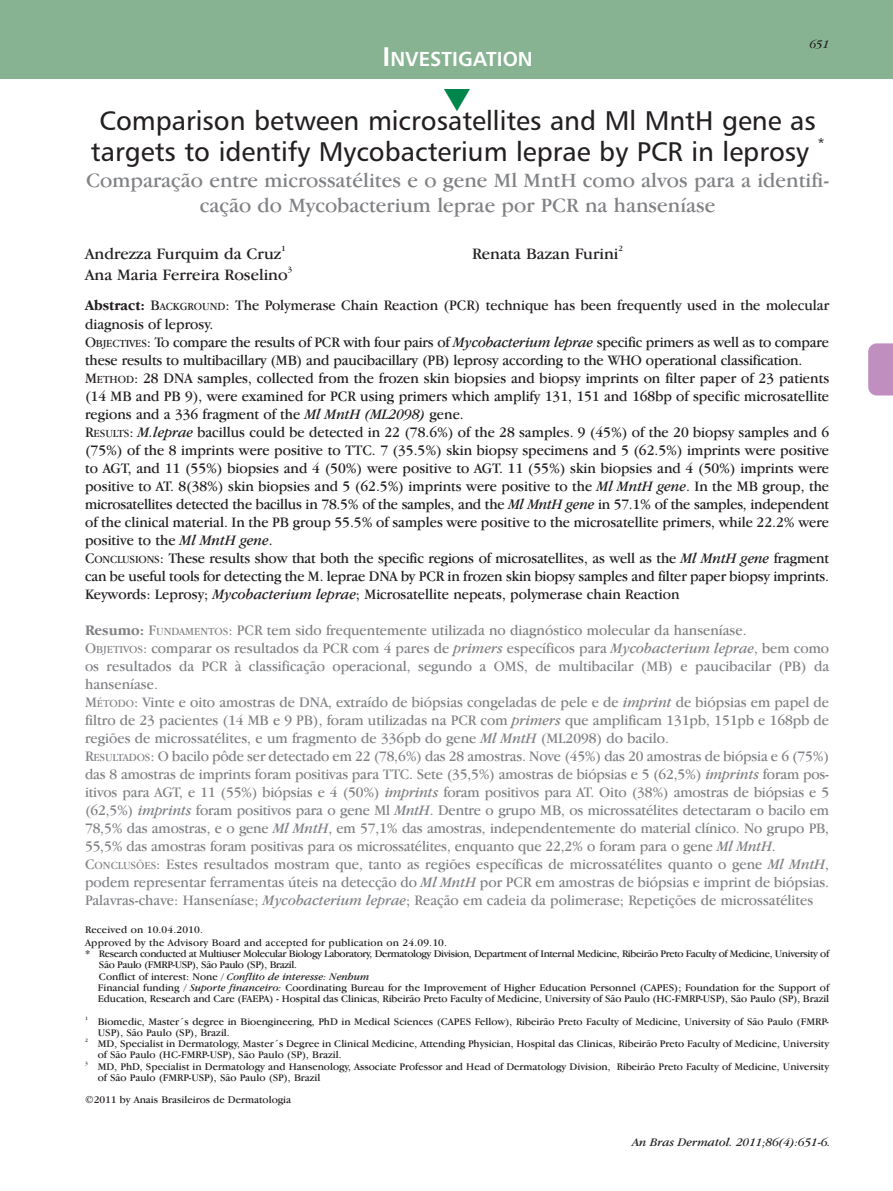
<style>
.page{position:relative;width:893px;height:1191px;background:#fff}
.page>*{position:absolute;margin:0;border:0;box-sizing:border-box;transform-origin:0 0}
.t1{font:27px/31.5px "Humanist 777 BT Roman B";color:#231f20;text-align:center}
.t2{font:21px/25.5px "Garamond IT Cby BT";color:#808285;text-align:center}
.t3{font:20.25px "Humanist 777 BT Bold B";color:#fff}
.t4{font:16.5px "Garamond IT Cby BT";color:#231f20}
.t5{font:15px/18px "Garamond IT Cby BT";color:#231f20;scale:.95 1}
.t6{font:15px/18px "Garamond IT Cby BT";color:#808285;scale:.95 1}
.t7{font:13.5px "Humanist 777 BT Roman B";color:#231f20}
.t8{font:italic 12px "Garamond IT Cby BT";color:#231f20}
.t9{font:10.5px/11.2px "Garamond IT Cby BT";color:#231f20}
.t10{font:8.25px "Garamond IT Cby BT";color:#231f20}
.t11{font:5.25px "Garamond IT Cby BT";color:#231f20}
.s1{font-size:27px}
.s2{font-weight:700}
.s3{font-size:11.25px}
.s4{font-style:italic}
</style>
<div class="page">
<div style="left:0;top:0;width:893px;height:79px;background:#87b392"></div>
<svg style="left:868px;top:343px;width:25px;height:52px"></svg>
<h3 class="t3" style="left:383px;top:51px;width:152px"><span class="s1">I</span>NVESTIGATION</h3>
<p class="t8" style="left:810px;top:40px;width:21px">651</p>
<h1 class="t1" style="left:91px;top:107px;width:726px">Comparison between microsatellites and Ml MntH gene as targets to identify Mycobacterium leprae by PCR in leprosy</h1>
<p class="t7" style="left:818px;top:138px;width:8px">*</p>
<h2 class="t2" style="left:86px;top:169px;width:745px">Comparação entre microssatélites e o gene Ml MntH como alvos para a identifi&shy;cação do Mycobacterium leprae por PCR na hanseníase</h2>
<p class="t4" style="left:85px;top:247px;width:198px">Andrezza Furquim da Cruz</p>
<p class="t10" style="left:281px;top:245px;width:6px">1</p>
<p class="t4" style="left:472px;top:247px;width:148px">Renata Bazan Furini</p>
<p class="t10" style="left:618px;top:245px;width:6px">2</p>
<p class="t4" style="left:85px;top:268px;width:204px">Ana Maria Ferreira Roselino</p>
<p class="t10" style="left:288px;top:266px;width:6px">3</p>
<p class="t5" style="left:85px;top:298px;width:785px"><span class="s2">Abstract:</span> B<span class="s3">ACKGROUND</span>: The Polymerase Chain Reaction (PCR) technique has been frequently used in the molecular diagnosis of leprosy.<br>O<span class="s3">BJECTIVES</span>: To compare the results of PCR with four pairs of <span class="s4">Mycobacterium leprae</span> specific primers as well as to compare these results to multibacillary (MB) and paucibacillary (PB) leprosy according to the WHO operational classification.<br>M<span class="s3">ETHOD</span>: 28 DNA samples, collected from the frozen skin biopsies and biopsy imprints on filter paper of 23 patients (14 MB and PB 9), were examined for PCR using primers which amplify 131, 151 and 168bp of specific microsatellite regions and a 336 fragment of the <span class="s4">Ml MntH (ML2098)</span> gene.<br>R<span class="s3">ESULTS</span>: <span class="s4">M.leprae</span> bacillus could be detected in 22 (78.6%) of the 28 samples. 9 (45%) of the 20 biopsy samples and 6 (75%) of the 8 imprints were positive to TTC. 7 (35.5%) skin biopsy specimens and 5 (62.5%) imprints were positive to AGT, and 11 (55%) biopsies and 4 (50%) were positive to AGT. 11 (55%) skin biopsies and 4 (50%) imprints were positive to AT. 8(38%) skin biopsies and 5 (62.5%) imprints were positive to the <span class="s4">Ml MntH gene</span>. In the MB group, the microsatellites detected the bacillus in 78.5% of the samples, and the <span class="s4">Ml MntH gene</span> in 57.1% of the samples, independent of the clinical material. In the PB group 55.5% of samples were positive to the microsatellite primers, while 22.2% were positive to the <span class="s4">Ml MntH gene</span>.<br>C<span class="s3">ONCLUSIONS</span>: These results show that both the specific regions of microsatellites, as well as the <span class="s4">Ml MntH gene</span> fragment can be useful tools for detecting the M. leprae DNA by PCR in frozen skin biopsy samples and filter paper biopsy imprints.<br>Keywords: Leprosy; <span class="s4">Mycobacterium leprae</span>; Microsatellite nepeats, polymerase chain Reaction</p>
<p class="t6" style="left:85px;top:622px;width:785px"><span class="s2">Resumo:</span> F<span class="s3">UNDAMENTOS</span>: PCR tem sido frequentemente utilizada no diagnóstico molecular da hanseníase.<br>O<span class="s3">BJETIVOS</span>: comparar os resultados da PCR com 4 pares de <span class="s4">primers</span> específicos para <span class="s4">Mycobacterium leprae</span>, bem como os resultados da PCR à classificação operacional, segundo a OMS, de multibacilar (MB) e paucibacilar (PB) da hanseníase.<br>M<span class="s3">ÉTODO</span>: Vinte e oito amostras de DNA, extraído de biópsias congeladas de pele e de <span class="s4">imprint</span> de biópsias em papel de filtro de 23 pacientes (14 MB e 9 PB), foram utilizadas na PCR com <span class="s4">primers</span> que amplificam 131pb, 151pb e 168pb de regiões de microssatélites, e um fragmento de 336pb do gene <span class="s4">Ml MntH</span> (ML2098) do bacilo.<br>R<span class="s3">ESULTADOS</span>: O bacilo pôde ser detectado em 22 (78,6%) das 28 amostras. Nove (45%) das 20 amostras de biópsia e 6 (75%) das 8 amostras de imprints foram positivas para TTC. Sete (35,5%) amostras de biópsias e 5 (62,5%) <span class="s4">imprints</span> foram pos&shy;itivos para AGT, e 11 (55%) biópsias e 4 (50%) <span class="s4">imprints</span> foram positivos para AT. Oito (38%) amostras de biópsias e 5 (62,5%) <span class="s4">imprints</span> foram positivos para o gene Ml <span class="s4">MntH</span>. Dentre o grupo MB, os microssatélites detectaram o bacilo em 78,5% das amostras, e o gene <span class="s4">Ml MntH</span>, em 57,1% das amostras, independentemente do material clínico. No grupo PB, 55,5% das amostras foram positivas para os microssatélites, enquanto que 22,2% o foram para o gene <span class="s4">Ml MntH</span>.<br>C<span class="s3">ONCLUSÕES</span>: Estes resultados mostram que, tanto as regiões específicas de microssatélites quanto o gene <span class="s4">Ml MntH</span>, podem representar ferramentas úteis na detecção do <span class="s4">Ml MntH</span> por PCR em amostras de biópsias e imprint de biópsias.<br>Palavras-chave: Hanseníase; <span class="s4">Mycobacterium leprae</span>; Reação em cadeia da polimerase; Repetições de microssatélites</p>
<p class="t9" style="left:85px;top:924px;width:363px;line-height:12.6px">Received on 10.04.2010.<br>Approved by the Advisory Board and accepted for publication on 24.09.10.</p>
<p class="t9" style="left:98px;top:949px;width:733px;text-indent:-13px">* Research conducted at Multiuser Molecular Biology Laboratory, Dermatology Division, Department of Internal Medicine, Ribeirão Preto Faculty of Medicine, University of São Paulo (FMRP-USP), São Paulo (SP), Brazil.<br>Conflict of interest: None / <span class="s4">Conflito de interesse: Nenhum<br></span>Financial funding / <span class="s4">Suporte financeiro:</span> Coordinating Bureau for the Improvement of Higher Education Personnel (CAPES); Foundation for the Support of Education, Research and Care (FAEPA) - Hospital das Clinicas, Ribeirão Preto Faculty of Medicine, University of São Paulo (HC-FMRP-USP), São Paulo (SP), Brazil</p>
<p class="t11" style="left:85px;top:1016px;width:4px">1</p>
<p class="t9" style="left:98px;top:1016px;width:733px">Biomedic, Master´s degree in Bioengineering, PhD in Medical Sciences (CAPES Fellow), Ribeirão Preto Faculty of Medicine, University of São Paulo (FMRP-<br>USP), São Paulo (SP), Brazil.</p>
<p class="t11" style="left:85px;top:1038px;width:4px">2</p>
<p class="t9" style="left:98px;top:1039px;width:733px">MD, Specialist in Dermatology, Master´s Degree in Clinical Medicine, Attending Physician, Hospital das Clinicas, Ribeirão Preto Faculty of Medicine, University of São Paulo (HC-FMRP-USP), São Paulo (SP), Brazil.</p>
<p class="t11" style="left:85px;top:1061px;width:4px">3</p>
<p class="t9" style="left:98px;top:1061px;width:733px">MD, PhD, Specialist in Dermatology and Hansenology, Associate Professor and Head of Dermatology Division, Ribeirão Preto Faculty of Medicine, University of São Paulo (FMRP-USP), São Paulo (SP), Brazil</p>
<p class="t9" style="left:85px;top:1095px;width:208px">©2011 by Anais Brasileiros de Dermatologia</p>
<p class="t8" style="left:632px;top:1137px;width:200px">An Bras Dermatol. 2011;86(4):651-6.</p>
</div>
